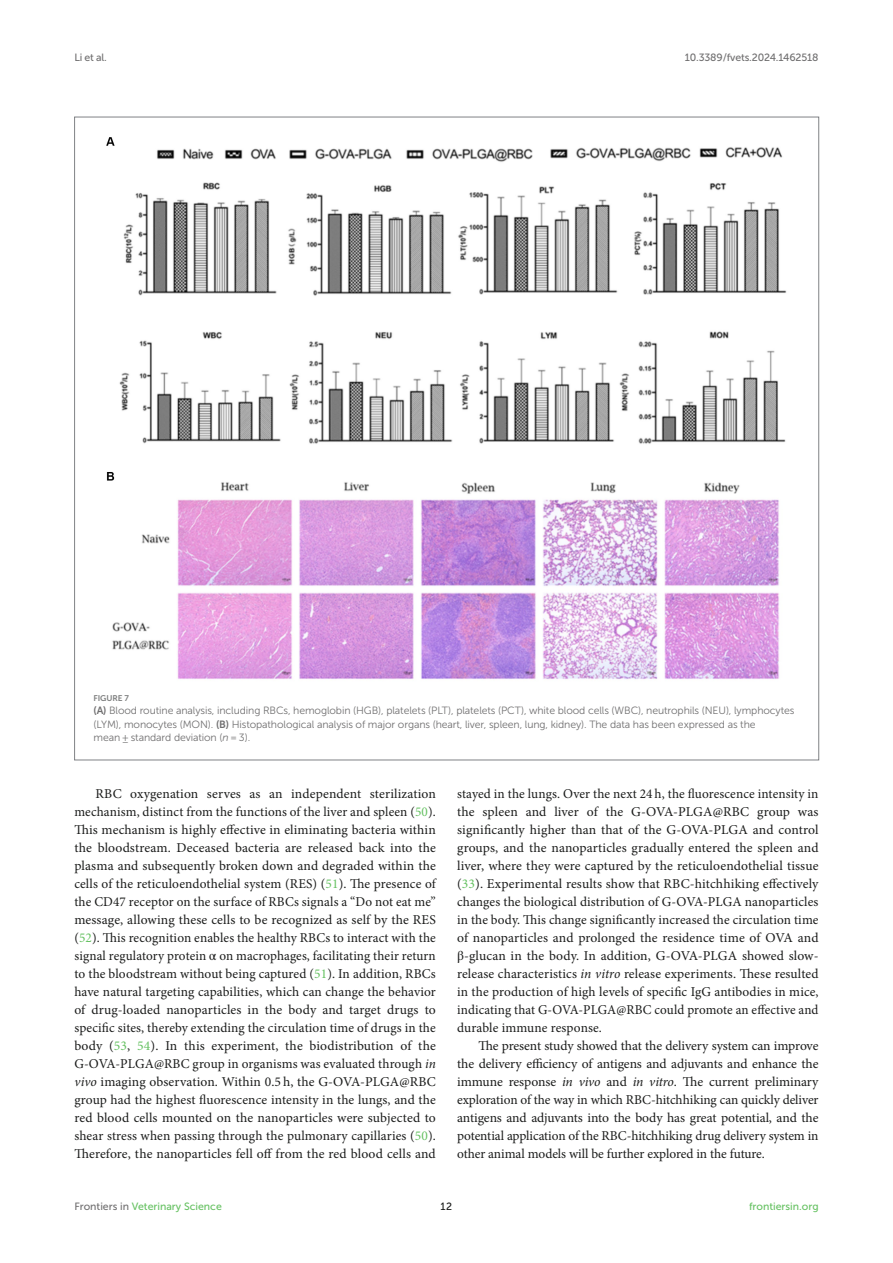
<style>
.page{position:relative;width:893px;height:1263px;background:#fff}
.page>*{position:absolute;margin:0;border:0;box-sizing:border-box;transform-origin:0 0}
.TEXT{font:13.5px/18px "Minion Pro";color:#1b1c1b;text-align:justify}
.FIG_LEG{font:10.5px/13.5px "Museo Sans 300";letter-spacing:-.01em;color:#706f70}
.t1{font:10.5px "Museo Sans 500";color:#65c161}
.t2{font:10.5px "Museo Sans 500";letter-spacing:-.015em;color:#706f70}
.t3{font:10.5px "Museo Sans 500";color:#1b1c1b}
.FIG_HD{font:8.25px "Museo Sans 700";letter-spacing:-.01em;color:#7e7f7f}
.s1{font-family:"Museo Sans 700"}
.s2{font-style:italic}
.s3{color:#65c161}
.s4{font-family:"STIX General"}
.s5{color:#706f70}
</style>
<div class="page">
<img style="left:106px;top:137px;width:681px;height:542px">
<p class="t2" style="left:74px;top:51px;width:34px">Li et al.</p>
<p class="t2" style="left:685px;top:51px;width:135px">10.3389/fvets.2024.1462518</p>
<p class="FIG_HD" style="left:94px;top:693px;width:37px">FIGURE 7</p>
<p class="FIG_LEG" style="left:94px;top:704px;width:702px"><span class="s1">(A)</span> Blood routine analysis, including RBCs, hemoglobin (HGB), platelets (PLT), platelets (PCT), white blood cells (WBC), neutrophils (NEU), lymphocytes (LYM), monocytes (MON). <span class="s1">(B)</span> Histopathological analysis of major organs (heart, liver, spleen, lung, kidney). The data has been expressed as the<br>mean ± standard deviation (<span class="s2">n</span> = 3).</p>
<p class="TEXT" style="left:74px;top:785px;width:363px;text-indent:21px">RBC oxygenation serves as an independent sterilization mechanism, distinct from the functions of the liver and spleen (<span class="s3">50</span>).<br>This mechanism is highly effective in eliminating bacteria within the bloodstream. Deceased bacteria are released back into the plasma and subsequently broken down and degraded within the cells of the reticuloendothelial system (RES) (<span class="s3">51</span>). The presence of the CD47 receptor on the surface of RBCs signals a “Do not eat me” message, allowing these cells to be recognized as self by the RES (<span class="s3">52</span>). This recognition enables the healthy RBCs to interact with the signal regulatory protein <span class="s4">α</span> on macrophages, facilitating their return to the bloodstream without being captured (<span class="s3">51</span>). In addition, RBCs have natural targeting capabilities, which can change the behavior of drug-loaded nanoparticles in the body and target drugs to specific sites, thereby extending the circulation time of drugs in the body (<span class="s3">53</span>, <span class="s3">54</span>). In this experiment, the biodistribution of the G-OVA-PLGA@RBC group in organisms was evaluated through <span class="s2">in vivo</span> imaging observation. Within 0.5 h, the G-OVA-PLGA@RBC group had the highest fluorescence intensity in the lungs, and the red blood cells mounted on the nanoparticles were subjected to shear stress when passing through the pulmonary capillaries (<span class="s3">50</span>).<br>Therefore, the nanoparticles fell off from the red blood cells and</p>
<p class="TEXT" style="left:457px;top:785px;width:363px">stayed in the lungs. Over the next 24 h, the fluorescence intensity in the spleen and liver of the G-OVA-PLGA@RBC group was significantly higher than that of the G-OVA-PLGA and control groups, and the nanoparticles gradually entered the spleen and liver, where they were captured by the reticuloendothelial tissue (<span class="s3">33</span>). Experimental results show that RBC-hitchhiking effectively changes the biological distribution of G-OVA-PLGA nanoparticles in the body. This change significantly increased the circulation time of nanoparticles and prolonged the residence time of OVA and <span class="s4">β</span>-glucan in the body. In addition, G-OVA-PLGA showed slow&shy;release characteristics <span class="s2">in vitro</span> release experiments. These resulted in the production of high levels of specific IgG antibodies in mice, indicating that G-OVA-PLGA@RBC could promote an effective and durable immune response.</p>
<p class="TEXT" style="left:457px;top:1037px;width:363px;text-indent:21px">The present study showed that the delivery system can improve the delivery efficiency of antigens and adjuvants and enhance the immune response <span class="s2">in vivo</span> and <span class="s2">in vitro</span>. The current preliminary exploration of the way in which RBC-hitchhiking can quickly deliver antigens and adjuvants into the body has great potential, and the potential application of the RBC-hitchhiking drug delivery system in other animal models will be further explored in the future.</p>
<p class="t1" style="left:74px;top:1200px;width:149px"><span class="s5">Frontiers in</span> Veterinary Science</p>
<p class="t3" style="left:441px;top:1200px;width:13px">12</p>
<p class="t1" style="left:749px;top:1200px;width:71px">frontiersin.org</p>
</div>
